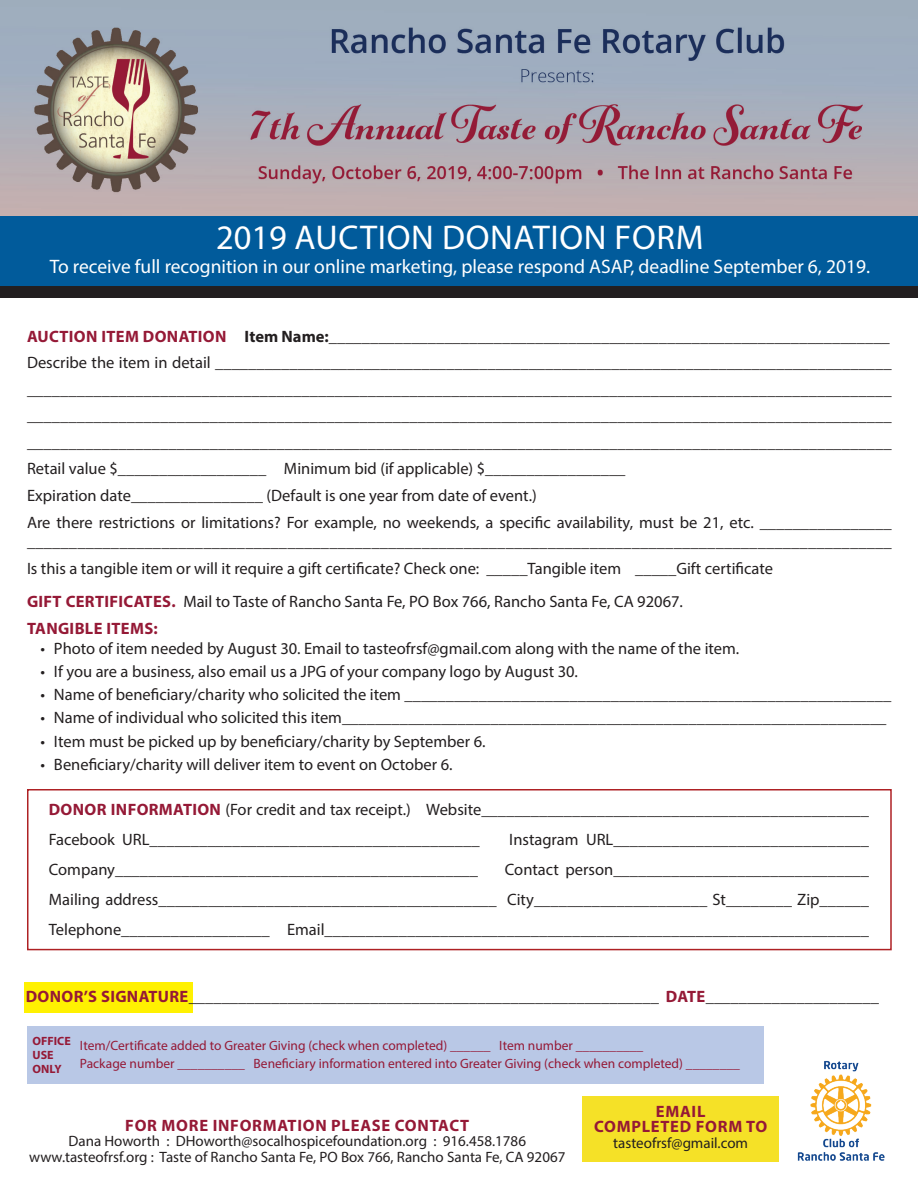
<style>
.page{position:relative;width:918px;height:1188px;background:#fff}
.page>*{position:absolute;margin:0;border:0;box-sizing:border-box;transform-origin:0 0}
.t1{font:34.5px "Myriad Pro";letter-spacing:.02em;color:#fff}
.t2{font:19.5px "Myriad Pro";color:#fff}
.t3{font:16.5px/26.5px "Myriad Pro";color:#231f20}
.t4{font:700 16.5px/15px "Myriad Pro";letter-spacing:.045em;color:#951936;text-align:center}
.t5{font:15px/16.5px "Myriad Pro";color:#231f20;text-align:center}
.t6{font:13.5px/18px "Myriad Pro";color:#951936}
.t7{font:700 12px/14.4px "Myriad Pro";color:#951936}
.s1{font-weight:700;color:#951936}
.s2{font-weight:700}
</style>
<div class="page">
<div style="left:24px;top:983px;width:169px;height:30px;background:#fff101"></div>
<div style="left:27px;top:789px;width:865px;height:161px;border:2px solid #ae2124"></div>
<div style="left:0;top:274px;width:918px;height:24px;background:#231f20"></div>
<div style="left:0;top:215px;width:918px;height:71px;background:#015b9b"></div>
<div style="left:27px;top:1027px;width:737px;height:57px;background:#b9c8e6"></div>
<img style="left:797px;top:1060px;width:88px;height:101px">
<img style="left:0;top:0;width:918px;height:215px">
<div style="left:582px;top:1096px;width:197px;height:66px;background:#f5e127"></div>
<h1 class="t1" style="left:216px;top:216px;width:489px">2019 AUCTION DONATION FORM</h1>
<p class="t2" style="left:50px;top:254px;width:822px">To receive full recognition in our online marketing, please respond ASAP, deadline September 6, 2019.</p>
<p class="t3" style="left:27px;top:323px;width:866px"><span class="s1">AUCTION ITEM DONATION</span> <span class="s2">Item Name:</span>____________________________________________________________________ Describe the item in detail __________________________________________________________________________________ ________________________________________________________________________________________________________ ________________________________________________________________________________________________________ ________________________________________________________________________________________________________ Retail value $__________________ Minimum bid (if applicable) $_________________<br>Expiration date________________ (Default is one year from date of event.)<br>Are there restrictions or limitations? For example, no weekends, a specific availability, must be 21, etc. ________________</p>
<p class="t3" style="left:27px;top:528px;width:866px">_______________________________________________________________________________________________________<br>Is this a tangible item or will it require a gift certificate? Check one: _____Tangible item _____Gift certificate</p>
<p class="t3" style="left:27px;top:588px;width:658px"><span class="s1">GIFT CERTIFICATES.</span> Mail to Taste of Rancho Santa Fe, PO Box 766, Rancho Santa Fe, CA 92067.<br><span class="s1">TANGIBLE ITEMS:</span></p>
<p class="t3" style="left:40px;top:634px;width:700px">• Photo of item needed by August 30. Email to tasteofrsf@gmail.com along with the name of the item.</p>
<p class="t3" style="left:40px;top:658px;width:539px">• If you are a business, also email us a JPG of your company logo by August 30.</p>
<p class="t3" style="left:40px;top:681px;width:852px">• Name of beneficiary/charity who solicited the item ___________________________________________________________</p>
<p class="t3" style="left:40px;top:704px;width:848px">• Name of individual who solicited this item__________________________________________________________________</p>
<p class="t3" style="left:40px;top:728px;width:447px">• Item must be picked up by beneficiary/charity by September 6.</p>
<p class="t3" style="left:40px;top:751px;width:414px">• Beneficiary/charity will deliver item to event on October 6.</p>
<p class="t3" style="left:49px;top:794px;width:822px;line-height:30px"><span class="s1">DONOR INFORMATION</span> (For credit and tax receipt.) Website_______________________________________________<br>Facebook URL________________________________________</p>
<p class="t3" style="left:509px;top:826px;width:361px">Instagram URL_______________________________</p>
<p class="t3" style="left:49px;top:854px;width:822px;line-height:30px;text-align:justify;text-indent:456px">Contact person_______________________________ Mailing address_________________________________________ City_____________________ St________ Zip______ Telephone__________________ Email__________________________________________________________________</p>
<p class="t3" style="left:49px;top:856px;width:431px">Company____________________________________________</p>
<p class="t3" style="left:26px;top:983px;width:855px"><span class="s1">DONOR’S SIGNATURE</span>_________________________________________________________ <span class="s1">DATE</span>_____________________</p>
<p class="t7" style="left:33px;top:1033px;width:40px">OFFICE<br>USE<br>ONLY</p>
<p class="t6" style="left:80px;top:1037px;width:662px">Item/Certificate added to Greater Giving (check when completed) ______ Item number __________<br>Package number __________ Beneficiary information entered into Greater Giving (check when completed) ________</p>
<p class="t4" style="left:125px;top:1117px;width:345px">FOR MORE INFORMATION PLEASE CONTACT</p>
<p class="t5" style="left:29px;top:1132px;width:538px">Dana Howorth : DHoworth@socalhospicefoundation.org : 916.458.1786 www.tasteofrsf.org : Taste of Rancho Santa Fe, PO Box 766, Rancho Santa Fe, CA 92067</p>
<p class="t4" style="left:594px;top:1103px;width:175px">EMAIL<br>COMPLETED FORM TO</p>
<p class="t5" style="left:613px;top:1135px;width:136px">tasteofrsf@gmail.com</p>
</div>
